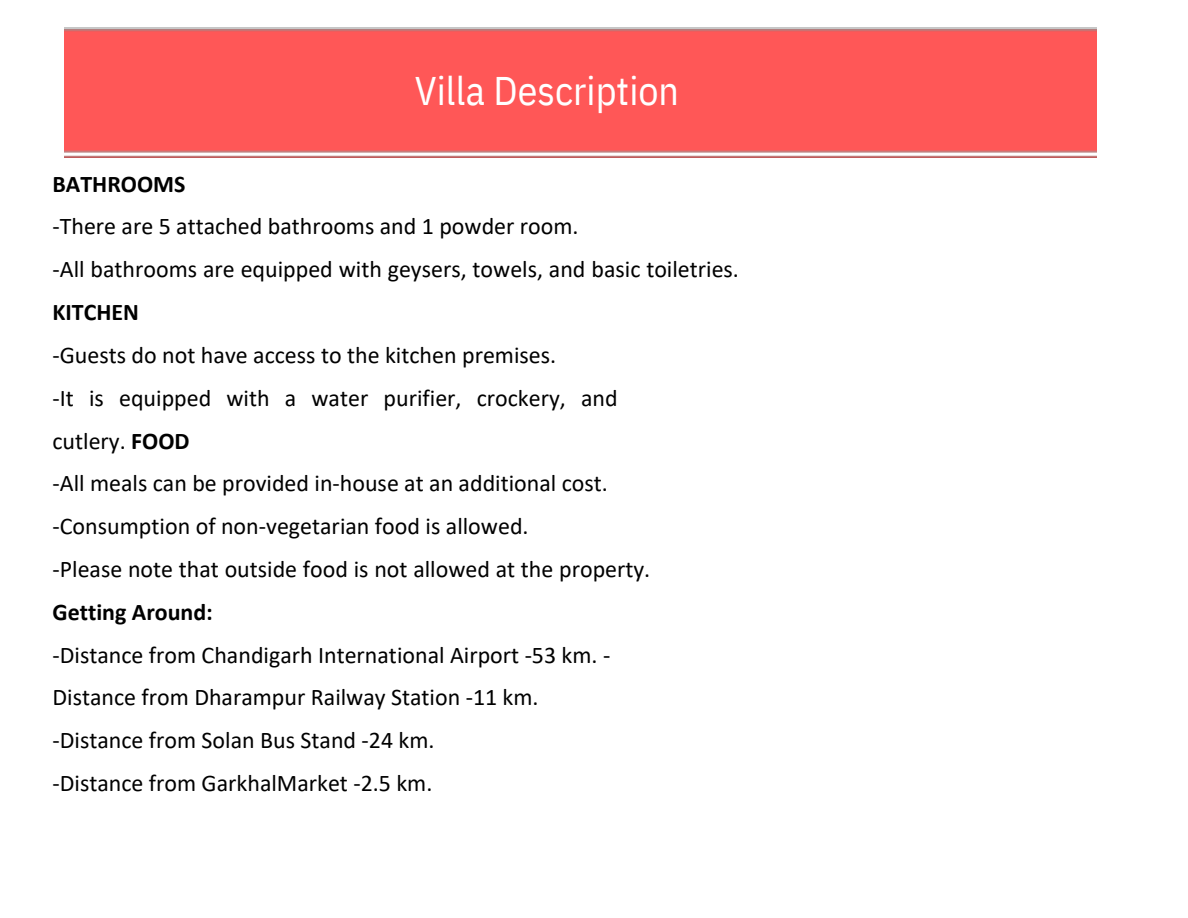
<style>
.page{position:relative;width:1188px;height:918px;background:#fff}
.page>*{position:absolute;margin:0;border:0;box-sizing:border-box;transform-origin:0 0}
.t1{font:39.9px "IBM Plex Sans Cond";color:#fff}
.t2{font:24px/42.8px "Calibri";color:#000}
.t3{font:700 24px "Calibri";color:#000}
.s1{font-weight:700}
</style>
<div class="page">
<img style="left:64px;top:27px;width:1032px;height:131px">
<p class="t1" style="left:415px;top:64px;width:266px">Villa Description</p>
<p class="t3" style="left:53px;top:174px;width:134px">BATHROOMS</p>
<p class="t2" style="left:53px;top:207px;width:528px">-There are 5 attached bathrooms and 1 powder room.</p>
<p class="t2" style="left:53px;top:250px;width:688px">-All bathrooms are equipped with geysers, towels, and basic toiletries.<br><span class="s1">KITCHEN</span></p>
<p class="t2" style="left:53px;top:336px;width:505px">-Guests do not have access to the kitchen premises.</p>
<p class="t2" style="left:53px;top:379px;width:567px">-It is equipped with a water purifier, crockery, and cutlery. <span class="s1">FOOD</span></p>
<h1 class="t2" style="left:53px;top:464px;width:557px">-All meals can be provided in-house at an additional cost.</h1>
<p class="t2" style="left:53px;top:507px;width:478px">-Consumption of non-vegetarian food is allowed.</p>
<p class="t2" style="left:53px;top:550px;width:599px">-Please note that outside food is not allowed at the property.<br><span class="s1">Getting Around:</span></p>
<p class="t2" style="left:53px;top:635px;width:559px">-Distance from Chandigarh International Airport -53 km. -<br>Distance from Dharampur Railway Station -11 km.</p>
<h2 class="t2" style="left:53px;top:721px;width:384px">-Distance from Solan Bus Stand -24 km.</h2>
<p class="t2" style="left:53px;top:764px;width:381px">-Distance from GarkhalMarket -2.5 km.</p>
</div>
